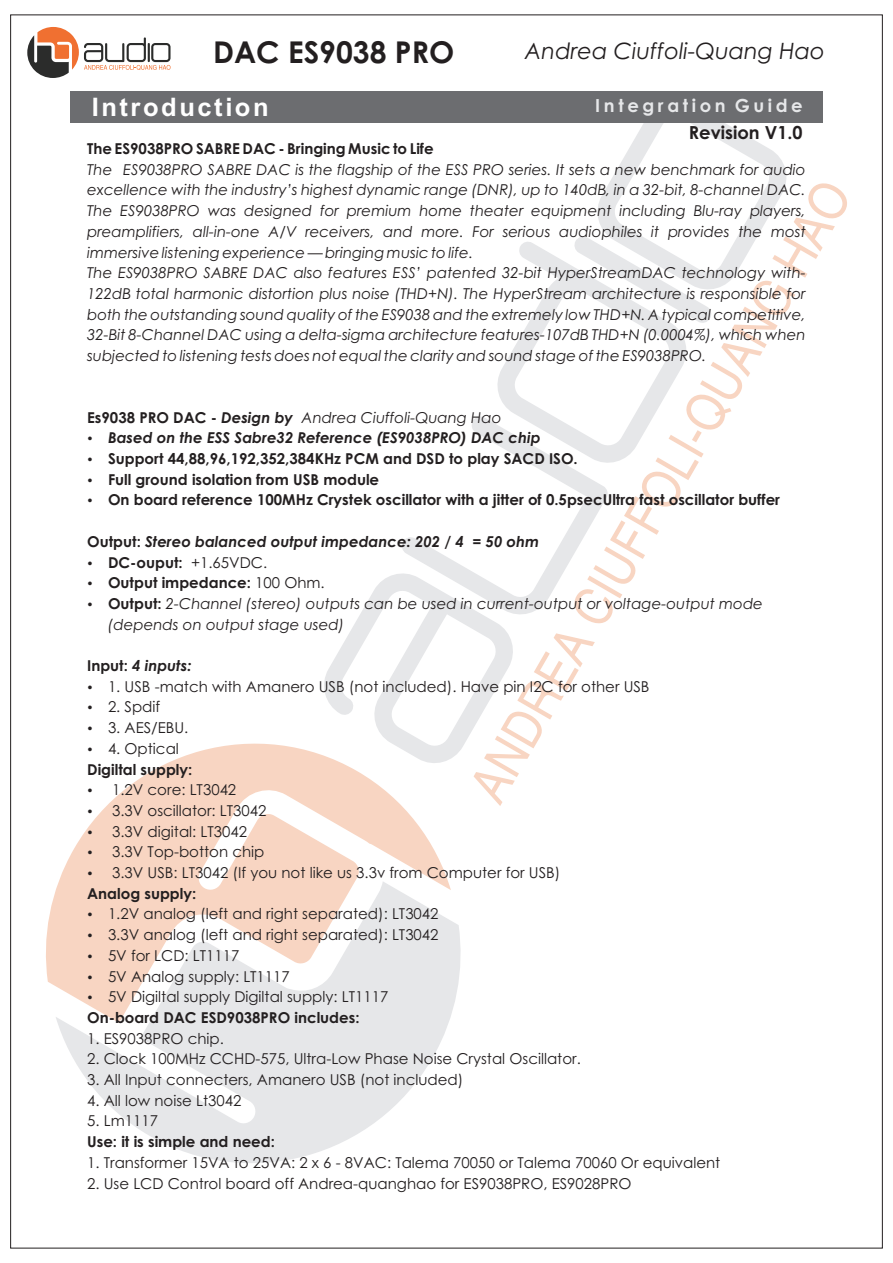
<style>
.page{position:relative;width:893px;height:1263px;background:#fff}
.page>*{position:absolute;margin:0;border:0;box-sizing:border-box;transform-origin:0 0}
.t1{font:700 30px "Century Gothic";color:#231f20}
.t2{font:700 25.5px "Arial";letter-spacing:.1em;color:#fff}
.t3{font:italic 22.5px "Century Gothic";color:#231f20}
.t4{font:700 18px "Century Gothic";letter-spacing:.2em;color:#e6e7e9}
.t5{font:700 18px "Century Gothic";color:#231f20}
.t6{font:italic 15px/20.7px "Century Gothic";color:#231f20}
.t7{font:15px/20.7px "Century Gothic";color:#231f20}
.t8{font:700 15px/20.7px "Century Gothic";color:#231f20}
.t9{font:italic 700 15px/20.7px "Century Gothic";color:#231f20}
.s1{font-weight:700;font-style:normal}
.s2{font-weight:700}
.s3{font-style:normal}
</style>
<div class="page">
<svg style="left:474px;top:183px;width:373px;height:623px"></svg>
<svg style="left:324px;top:123px;width:467px;height:645px"></svg>
<svg style="left:46px;top:737px;width:405px;height:250px;fill:#f8d5c2"></svg>
<svg style="left:56px;top:881px;width:405px;height:282px;fill:#e6e7e9"></svg>
<div style="left:70px;top:91px;width:753px;height:32px;background:#6c6d70"></div>
<svg style="left:27px;top:27px;width:144px;height:51px"></svg>
<svg style="left:88px;top:747px;width:4px;height:4px"></svg>
<svg style="left:88px;top:789px;width:4px;height:3px"></svg>
<svg style="left:88px;top:809px;width:4px;height:4px"></svg>
<svg style="left:88px;top:830px;width:4px;height:4px"></svg>
<svg style="left:88px;top:851px;width:4px;height:3px"></svg>
<svg style="left:88px;top:871px;width:4px;height:4px"></svg>
<svg style="left:88px;top:913px;width:4px;height:4px"></svg>
<svg style="left:88px;top:934px;width:4px;height:3px"></svg>
<svg style="left:88px;top:954px;width:4px;height:4px"></svg>
<svg style="left:88px;top:975px;width:4px;height:4px"></svg>
<svg style="left:88px;top:996px;width:4px;height:3px"></svg>
<h1 class="t1" style="left:213px;top:41px;width:243px">DAC ES9038 PRO</h1>
<h3 class="t3" style="left:525px;top:42px;width:301px">Andrea Ciuffoli-Quang Hao</h3>
<h2 class="t2" style="left:92px;top:97px;width:178px">Introduction</h2>
<p class="t4" style="left:595px;top:98px;width:209px">Integration Guide</p>
<p class="t5" style="left:689px;top:126px;width:115px">Revision V1.0</p>
<p class="t8" style="left:87px;top:140px;width:348px">The ES9038PRO SABRE DAC - Bringing Music to Life</p>
<p class="t6" style="left:87px;top:160px;width:720px">The ES9038PRO SABRE DAC is the flagship of the ESS PRO series. It sets a new benchmark for audio excellence with the industry’s highest dynamic range (DNR), up to 140dB, in a 32-bit, 8-channel DAC.<br>The ES9038PRO was designed for premium home theater equipment including Blu-ray players, preamplifiers, all-in-one A/V receivers, and more. For serious audiophiles it provides the most immersive listening experience — bringing music to life.<br>The ES9038PRO SABRE DAC also features ESS’ patented 32-bit HyperStreamDAC technology with-122dB total harmonic distortion plus noise (THD+N). The HyperStream architecture is responsible for both the outstanding sound quality of the ES9038 and the extremely low THD+N. A typical competitive, 32-Bit 8-Channel DAC using a delta-sigma architecture features-107dB THD+N (0.0004%), which when subjected to listening tests does not equal the clarity and sound stage of the ES9038PRO.</p>
<p class="t6" style="left:302px;top:408px;width:201px">Andrea Ciuffoli-Quang Hao</p>
<p class="t8" style="left:108px;top:450px;width:673px">Support 44,88,96,192,352,384KHz PCM and DSD to play SACD ISO.<br>Full ground isolation from USB module<br>On board reference 100MHz Crystek oscillator with a jitter of 0.5psecUltra fast oscillator buffer</p>
<p class="t6" style="left:108px;top:532px;width:657px;text-indent:-21px"><span class="s1">Output:</span> <span class="s2">Stereo balanced output impedance: 202 / 4 = 50 ohm<br></span><span class="s1">DC-ouput:</span> <span class="s3">+1.65VDC.<br></span><span class="s1">Output impedance:</span> <span class="s3">100 Ohm.<br></span><span class="s1">Output:</span> 2-Channel (stereo) outputs can be used in current-output or voltage-output mode (depends on output stage used)</p>
<p class="t9" style="left:108px;top:408px;width:434px;text-indent:-21px"><span class="s3">Es9038 PRO DAC -</span> Design by<br>Based on the ESS Sabre32 Reference (ES9038PRO) DAC chip</p>
<p class="t9" style="left:87px;top:657px;width:106px"><span class="s3">Input:</span> 4 inputs:</p>
<p class="t7" style="left:108px;top:677px;width:543px">1. USB -match with Amanero USB (not included). Have pin I2C for other USB</p>
<p class="t7" style="left:108px;top:698px;width:54px">2. Spdif</p>
<p class="t7" style="left:108px;top:719px;width:82px">3. AES/EBU.</p>
<p class="t7" style="left:108px;top:739px;width:72px">4. Optical</p>
<p class="t8" style="left:87px;top:760px;width:107px">Digiltal supply:</p>
<p class="t7" style="left:112px;top:781px;width:450px">1.2V core: LT3042<br>3.3V oscillator: LT3042<br>3.3V digital: LT3042<br>3.3V Top-botton chip<br>3.3V USB: LT3042 (If you not like us 3.3v from Computer for USB)</p>
<p class="t8" style="left:87px;top:884px;width:111px">Analog supply:</p>
<p class="t7" style="left:108px;top:905px;width:332px">1.2V analog (left and right separated): LT3042<br>3.3V analog (left and right separated): LT3042<br>5V for LCD: LT1117<br>5V Analog supply: LT1117<br>5V Digiltal supply Digiltal supply: LT1117</p>
<p class="t8" style="left:87px;top:1008px;width:274px">On-board DAC ESD9038PRO includes:</p>
<p class="t7" style="left:87px;top:1029px;width:138px">1. ES9038PRO chip.</p>
<p class="t7" style="left:87px;top:1050px;width:495px">2. Clock 100MHz CCHD-575, Ultra-Low Phase Noise Crystal Oscillator.</p>
<p class="t7" style="left:87px;top:1071px;width:378px">3. All Input connecters, Amanero USB (not included)</p>
<p class="t7" style="left:87px;top:1091px;width:156px">4. All low noise Lt3042</p>
<p class="t7" style="left:87px;top:1112px;width:72px">5. Lm1117</p>
<p class="t8" style="left:87px;top:1133px;width:189px">Use: it is simple and need:</p>
<p class="t7" style="left:87px;top:1153px;width:635px">1. Transformer 15VA to 25VA: 2 x 6 - 8VAC: Talema 70050 or Talema 70060 Or equivalent</p>
<p class="t7" style="left:87px;top:1174px;width:546px">2. Use LCD Control board off Andrea-quanghao for ES9038PRO, ES9028PRO</p>
</div>
